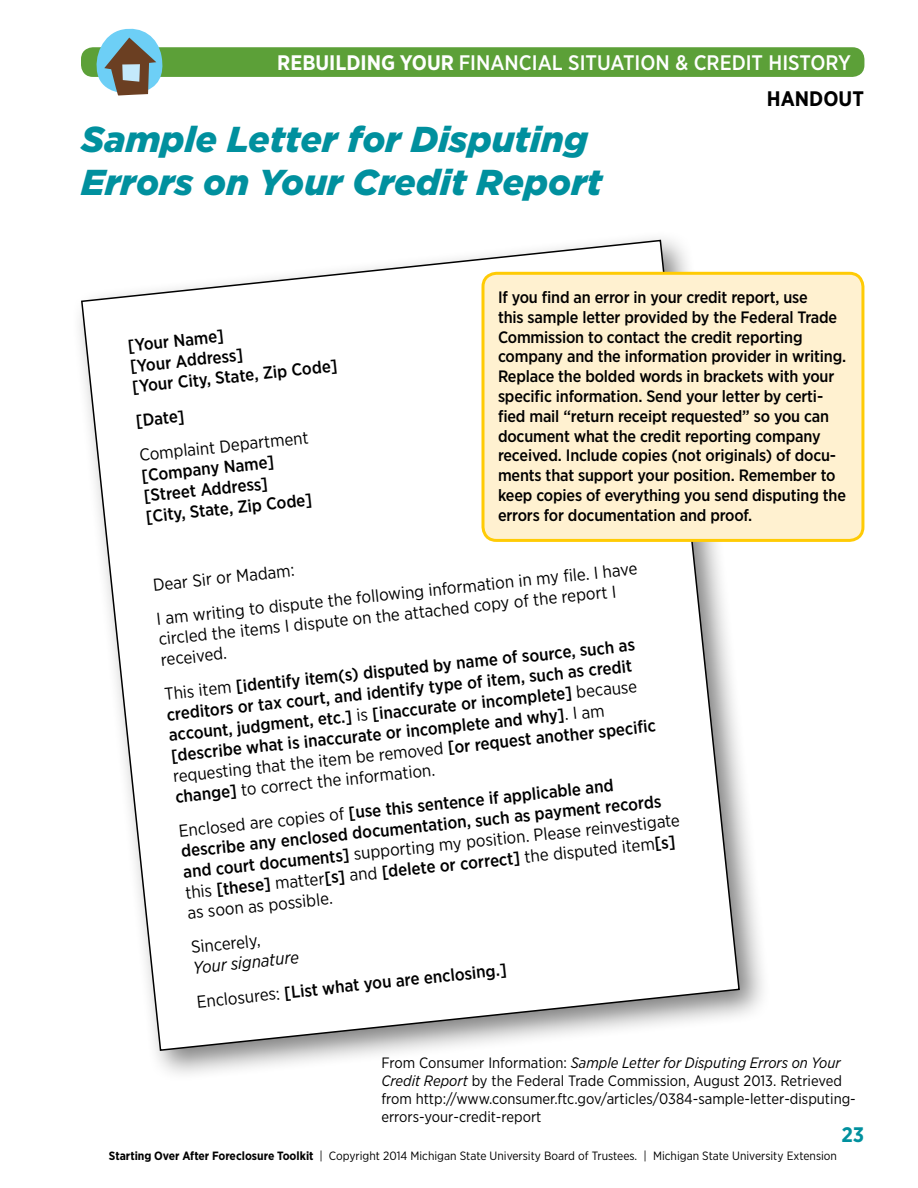
<style>
.page{position:relative;width:918px;height:1188px;background:#fff}
.page>*{position:absolute;margin:0;border:0;box-sizing:border-box;transform-origin:0 0}
.Headline__Activity{font:italic 900 36px/43.2px "Gotham";color:#00909e}
.t1{font:500 21px "Gotham Narrow";color:#fff}
.Subhead2{font:700 21px "Gotham Narrow";color:#000}
.t2{font:700 21px "Gotham Narrow";color:#00909e}
.Body{font:500 17.25px/20.7px "Gotham Narrow";color:#000}
.Body-2{font:17.25px/20.7px "Gotham Narrow";color:#000}
.Body-3{font:italic 17.25px/20.7px "Gotham Narrow";color:#000}
.Try_It_Body{font:500 16.5px/19.8px "Gotham Narrow";letter-spacing:-.01em;color:#000}
.Body__Sidebar__No_Sp{font:15px/18px "Gotham Narrow";color:#000}
.t3{font:12px "Gotham Narrow";color:#000}
.s1{font-weight:700}
.s2{font-weight:400}
.s3{font-style:normal}
.s4{font-style:italic}
</style>
<div class="page">
<div style="left:81px;top:47px;width:783px;height:30px;background:#5ca038;border-radius:12px"></div>
<svg style="left:93px;top:28px;width:72px;height:68px"></svg>
<div style="left:71px;top:229px;width:701px;height:854px;background:#000;opacity:.5"></div>
<svg style="left:80px;top:239px;width:661px;height:813px"></svg>
<div style="left:483px;top:273px;width:380px;height:267px;background:#fff1d0;border-radius:14px"></div>
<div style="left:482px;top:272px;width:382px;height:270px;border:3px solid #ffcb05;border-radius:14px"></div>
<p class="t1" style="left:277px;top:49px;width:575px"><span class="s1">REBUILDING YOUR</span> FINANCIAL SITUATION &amp; CREDIT HISTORY</p>
<p class="Headline__Activity" style="left:81px;top:117px;width:523px">Sample Letter for Disputing<br>Errors on Your Credit Report</p>
<h2 class="Subhead2" style="left:767px;top:85px;width:99px">HANDOUT</h2>
<p class="Body" style="left:127px;top:335px;width:208px;rotate:-6deg">[Your Name]<br>[Your Address]<br>[Your City, State, Zip Code]</p>
<p class="Body" style="left:135px;top:410px;width:50px;rotate:-6deg">[Date]</p>
<p class="Body" style="left:138px;top:444px;width:171px;rotate:-6deg"><span class="s2">Complaint Department </span>[Company Name] [Street Address]<br>[City, State, Zip Code]</p>
<p class="Try_It_Body" style="left:498px;top:287px;width:350px">If you find an error in your credit report, use<br>this sample letter provided by the Federal Trade Commission to contact the credit reporting company and the information provider in writing.<br>Replace the bolded words in brackets with your specific information. Send your letter by certi&shy;fied mail “return receipt requested” so you can document what the credit reporting company received. Include copies (not originals) of docu&shy;ments that support your position. Remember to keep copies of everything you send disputing the errors for documentation and proof.</p>
<p class="Body-2" style="left:156px;top:608px;width:485px;rotate:-6deg">I am writing to dispute the following information in my fi le. I have circled the items I dispute on the attached copy of the report I received.</p>
<p class="Body-2" style="left:152px;top:574px;width:144px;rotate:-6deg">Dear Sir or Madam:</p>
<p class="Body" style="left:163px;top:683px;width:487px;rotate:-6deg"><span class="s2">This item</span> [identify item(s) disputed by name of source, such as creditors or tax court, and identify type of item, such as credit account, judgment, etc.] <span class="s2">is</span> [inaccurate or incomplete] <span class="s2">because </span>[describe what is inaccurate or incomplete and why]<span class="s2">. I am requesting that the item be removed</span> [or request another specifi c change] <span class="s2">to correct the information.</span></p>
<p class="Body" style="left:178px;top:820px;width:501px;rotate:-6deg"><span class="s2">Enclosed are copies of</span> [use this sentence if applicable and describe any enclosed documentation, such as payment records and court documents] <span class="s2">supporting my position. Please reinvestigate this</span> [these] <span class="s2">matter</span>[s] <span class="s2">and</span> [delete or correct] <span class="s2">the disputed item</span>[s] <span class="s2">as soon as possible.</span></p>
<p class="Body-3" style="left:190px;top:937px;width:108px;rotate:-6deg"><span class="s3">Sincerely,<br></span>Your signature</p>
<p class="Body" style="left:196px;top:991px;width:313px;rotate:-6deg"><span class="s2">Enclosures:</span> [List what you are enclosing.]</p>
<p class="Body__Sidebar__No_Sp" style="left:381px;top:1054px;width:476px">From Consumer Information: <span class="s4">Sample Letter for Disputing Errors on Your Credit Report</span> by the Federal Trade Commission, August 2013. Retrieved from http://www.consumer.ftc.gov/articles/0384-sample-letter-disputing&shy;errors-your-credit-report</p>
<p class="t2" style="left:841px;top:1122px;width:24px">23</p>
<p class="t3" style="left:109px;top:1148px;width:730px"><span class="s1">Starting Over After Foreclosure Toolkit</span> | Copyright 2014 Michigan State University Board of Trustees. | Michigan State University Extension</p>
</div>
